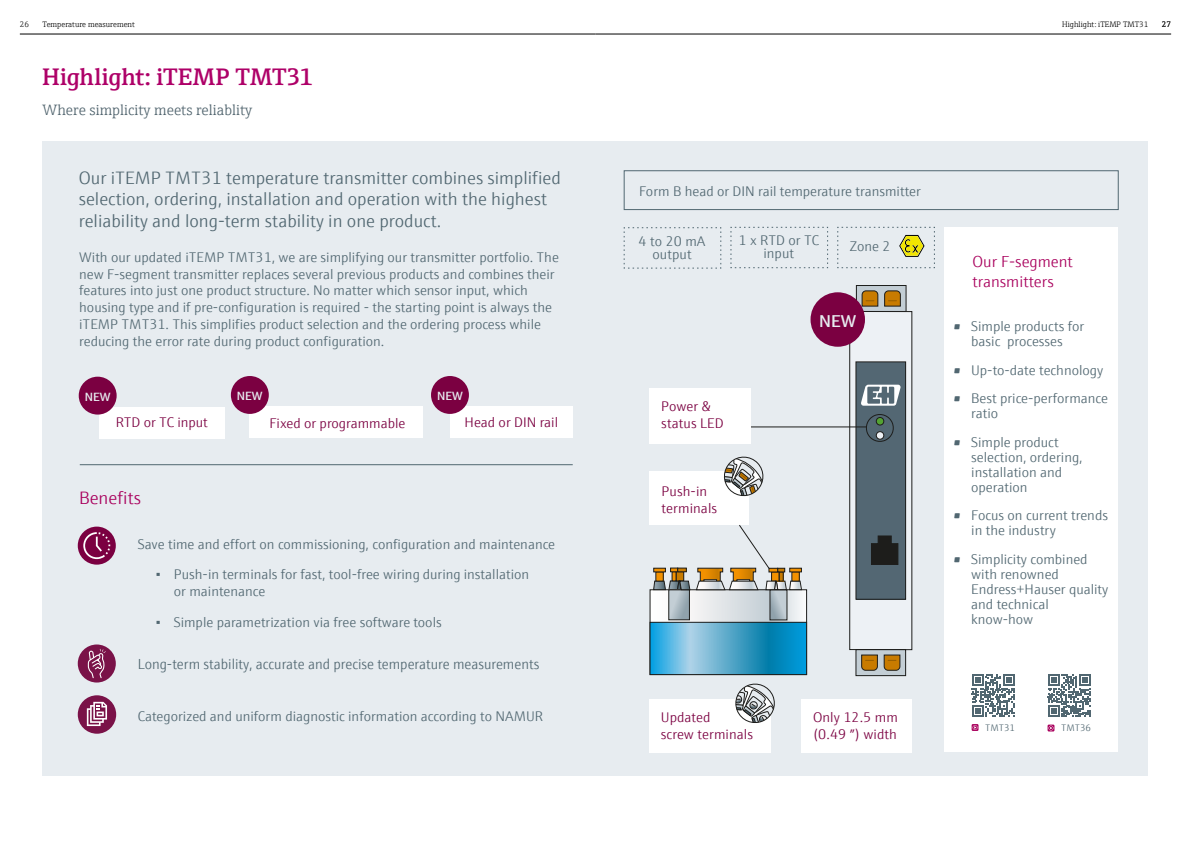
<style>
.page{position:relative;width:1191px;height:842px;background:#fff}
.page>*{position:absolute;margin:0;border:0;box-sizing:border-box;transform-origin:0 0}
.t1{font:600 24px "E+H Serif";letter-spacing:-.005em;color:#ae0068}
.t2{font:300 18px/21.6px "E+H Sans";color:#516771}
.t3{font:300 18px "E+H Sans";color:#a9005d}
.t4{font:600 17.2px "E+H Sans";color:#e7ecf0}
.t5{font:300 16px/19.9px "E+H Sans";color:#a9005d}
.t6{font:300 15px "E+H Serif";color:#4c606a}
.t7{font:300 14.6px "E+H Sans";color:#516771;scale:.96 1}
.t8{font:300 14px/15px "E+H Sans";color:#516771}
.t9{font:300 14px/16.8px "E+H Sans";letter-spacing:.005em;color:#7b0041}
.t10{font:600 12px "E+H Sans";color:#e7ecf0}
.t11{font:300 9.5px "E+H Sans";color:#516771}
.t12{font:300 8px "E+H Serif";color:#000}
.s1{font-family:"Times New Roman";font-weight:400}
.s2{font-family:"Myriad Pro";font-weight:400}
</style>
<div class="page">
<hr style="left:595px;top:34px;width:576px;height:1px;background:#000">
<hr style="left:20px;top:34px;width:575px;height:1px;background:#000">
<div style="left:43px;top:141px;width:1105px;height:635px;background:#e7ecf0"></div>
<div style="left:944px;top:227px;width:173px;height:525px;background:#fff"></div>
<svg style="left:623px;top:227px;width:99px;height:42px"></svg>
<hr style="left:80px;top:464px;width:493px;height:1px;background:#516771">
<div style="left:623px;top:170px;width:495px;height:40px;border:1px solid #516771"></div>
<div style="left:99px;top:407px;width:126px;height:31px;background:#fff"></div>
<div style="left:250px;top:407px;width:173px;height:31px;background:#fff"></div>
<div style="left:450px;top:407px;width:123px;height:31px;background:#fff"></div>
<div style="left:79px;top:377px;width:38px;height:38px;background:#7b0041;border-radius:50%"></div>
<svg style="left:652px;top:591px;width:152px;height:31px"></svg>
<svg style="left:652px;top:624px;width:152px;height:49px;background:#43a5ce"></svg>
<div style="left:650px;top:622px;width:156px;height:53px;border:1px solid #1d1d1b"></div>
<svg style="left:653px;top:568px;width:37px;height:52px;background:#aeaba1"></svg>
<div style="left:856px;top:285px;width:50px;height:26px;background:#c3ced5"></div>
<div style="left:856px;top:285px;width:50px;height:27px;border:1px solid #1d1d1b"></div>
<svg style="left:861px;top:290px;width:17px;height:16px"></svg>
<svg style="left:884px;top:290px;width:16px;height:16px"></svg>
<div style="left:849px;top:311px;width:63px;height:339px;background:#edf1f5"></div>
<div style="left:849px;top:311px;width:63px;height:339px;border:1px solid #1d1d1b"></div>
<div style="left:856px;top:362px;width:49px;height:237px;background:#536773"></div>
<div style="left:855px;top:362px;width:50px;height:237px;border:1px solid #1d1d1b"></div>
<svg style="left:861px;top:385px;width:40px;height:21px"></svg>
<svg style="left:871px;top:536px;width:27px;height:29px"></svg>
<div style="left:856px;top:650px;width:49px;height:26px;background:#c3ced5"></div>
<div style="left:855px;top:649px;width:50px;height:27px;border:1px solid #1d1d1b"></div>
<svg style="left:861px;top:655px;width:16px;height:16px"></svg>
<svg style="left:883px;top:655px;width:17px;height:16px"></svg>
<svg style="left:730px;top:226px;width:98px;height:43px"></svg>
<svg style="left:837px;top:226px;width:98px;height:43px"></svg>
<div style="left:649px;top:699px;width:122px;height:53px;background:#fff"></div>
<div style="left:810px;top:292px;width:55px;height:55px;background:#7b0041;border-radius:50%"></div>
<div style="left:649px;top:472px;width:100px;height:53px;background:#fff"></div>
<div style="left:802px;top:699px;width:110px;height:53px;background:#fff"></div>
<hr style="left:739px;top:427px;width:127px;height:1px;background:#1d1d1b">
<div style="left:649px;top:388px;width:101px;height:56px;background:#fff"></div>
<div style="left:231px;top:376px;width:38px;height:38px;background:#7b0041;border-radius:50%"></div>
<div style="left:431px;top:376px;width:38px;height:38px;background:#7b0041;border-radius:50%"></div>
<svg style="left:735px;top:683px;width:40px;height:40px"></svg>
<svg style="left:722px;top:456px;width:42px;height:41px"></svg>
<svg style="left:696px;top:525px;width:106px;height:95px"></svg>
<svg style="left:864px;top:414px;width:30px;height:28px"></svg>
<svg style="left:971px;top:724px;width:7px;height:7px"></svg>
<svg style="left:1047px;top:725px;width:7px;height:6px"></svg>
<svg style="left:1047px;top:674px;width:43px;height:43px"></svg>
<div style="left:78px;top:527px;width:38px;height:38px;background:#7b0041;border-radius:50%"></div>
<svg style="left:83px;top:532px;width:27px;height:27px"></svg>
<div style="left:78px;top:644px;width:38px;height:38px;background:#7a1248;border-radius:50%"></div>
<svg style="left:88px;top:649px;width:18px;height:29px"></svg>
<div style="left:78px;top:695px;width:38px;height:39px;background:#7a1248;border-radius:50%"></div>
<svg style="left:87px;top:702px;width:20px;height:24px"></svg>
<svg style="left:972px;top:674px;width:42px;height:43px"></svg>
<p class="t12" style="left:20px;top:18px;width:11px">26</p>
<p class="t12" style="left:1062px;top:18px;width:88px">Highlight: iTEMP TMT31</p>
<p class="t12" style="left:1161px;top:18px;width:11px">27</p>
<p class="t12" style="left:43px;top:18px;width:94px">Temperature measurement</p>
<h1 class="t1" style="left:43px;top:59px;width:272px">Highlight: iTEMP TMT31</h1>
<p class="t6" style="left:43px;top:99px;width:211px">Where simplicity meets reliablity</p>
<p class="t2" style="left:79px;top:165px;width:483px">Our iTEMP TMT31 temperature transmitter combines simplified selection, ordering, installation and operation with the highest reliability and long-term stability in one product.</p>
<p class="t8" style="left:79px;top:248px;width:481px;line-height:16.8px">With our updated iTEMP TMT31, we are simplifying our transmitter portfolio. The new F-segment transmitter replaces several previous products and combines their features into just one product structure. No matter which sensor input, which housing type and if pre-configuration is required - the starting point is always the iTEMP TMT31. This simplifies product selection and the ordering process while reducing the error rate during product configuration.</p>
<p class="t10" style="left:85px;top:388px;width:27px">NEW</p>
<p class="t10" style="left:237px;top:387px;width:27px">NEW</p>
<p class="t10" style="left:437px;top:387px;width:27px">NEW</p>
<p class="t9" style="left:116px;top:413px;width:94px">RTD or TC input</p>
<p class="t9" style="left:269px;top:413px;width:138px">Fixed or programmable</p>
<p class="t9" style="left:464px;top:412px;width:95px">Head or DIN rail</p>
<p class="t3" style="left:79px;top:485px;width:63px">Benefits</p>
<p class="t8" style="left:138px;top:536px;width:419px">Save time and effort on commissioning, configuration and maintenance</p>
<p class="t8" style="left:174px;top:565px;width:357px;line-height:16.8px;text-indent:-18px"><span class="s1">▪</span> Push-in terminals for fast, tool-free wiring during installation or maintenance</p>
<p class="t8" style="left:156px;top:613px;width:287px"><span class="s1">▪</span> Simple parametrization via free software tools</p>
<p class="t7" style="left:138px;top:653px;width:420px">Long-term stability, accurate and precise temperature measurements</p>
<p class="t8" style="left:138px;top:708px;width:407px">Categorized and uniform diagnostic information according to NAMUR</p>
<p class="t8" style="left:639px;top:183px;width:283px">Form B head or DIN rail temperature transmitter</p>
<p class="t8" style="left:638px;top:233px;width:68px;line-height:13px;text-align:center">4 to 20 mA output</p>
<p class="t8" style="left:738px;top:233px;width:82px;line-height:13px;text-align:center">1 x RTD or TC input</p>
<p class="t8" style="left:849px;top:238px;width:42px">Zone 2</p>
<p class="t4" style="left:819px;top:308px;width:38px">NEW</p>
<p class="t9" style="left:661px;top:397px;width:64px">Power &amp; status LED</p>
<p class="t9" style="left:661px;top:482px;width:57px">Push-in terminals</p>
<p class="t5" style="left:972px;top:250px;width:102px">Our F-segment transmitters</p>
<p class="t8" style="left:953px;top:318px;width:132px;text-align:center">• Simple products for basic processes</p>
<p class="t8" style="left:953px;top:361px;width:151px">• Up-to-date technology</p>
<p class="t8" style="left:971px;top:390px;width:138px;text-indent:-18px">• Best price-performance ratio</p>
<p class="t8" style="left:971px;top:433px;width:113px;text-indent:-18px">• Simple product selection, ordering, installation and operation</p>
<p class="t8" style="left:971px;top:507px;width:138px;text-indent:-18px">• Focus on current trends in the industry</p>
<p class="t8" style="left:971px;top:550px;width:139px;text-indent:-18px">• Simplicity combined with renowned<br>Endress+Hauser quality and technical know-how</p>
<p class="t9" style="left:661px;top:708px;width:94px">Updated<br>screw terminals</p>
<p class="t9" style="left:813px;top:707px;width:86px">Only 12.5 mm (0.49 <span class="s2">”</span>) width</p>
<p class="t11" style="left:985px;top:721px;width:31px">TMT31</p>
<p class="t11" style="left:1061px;top:721px;width:31px">TMT36</p>
</div>
